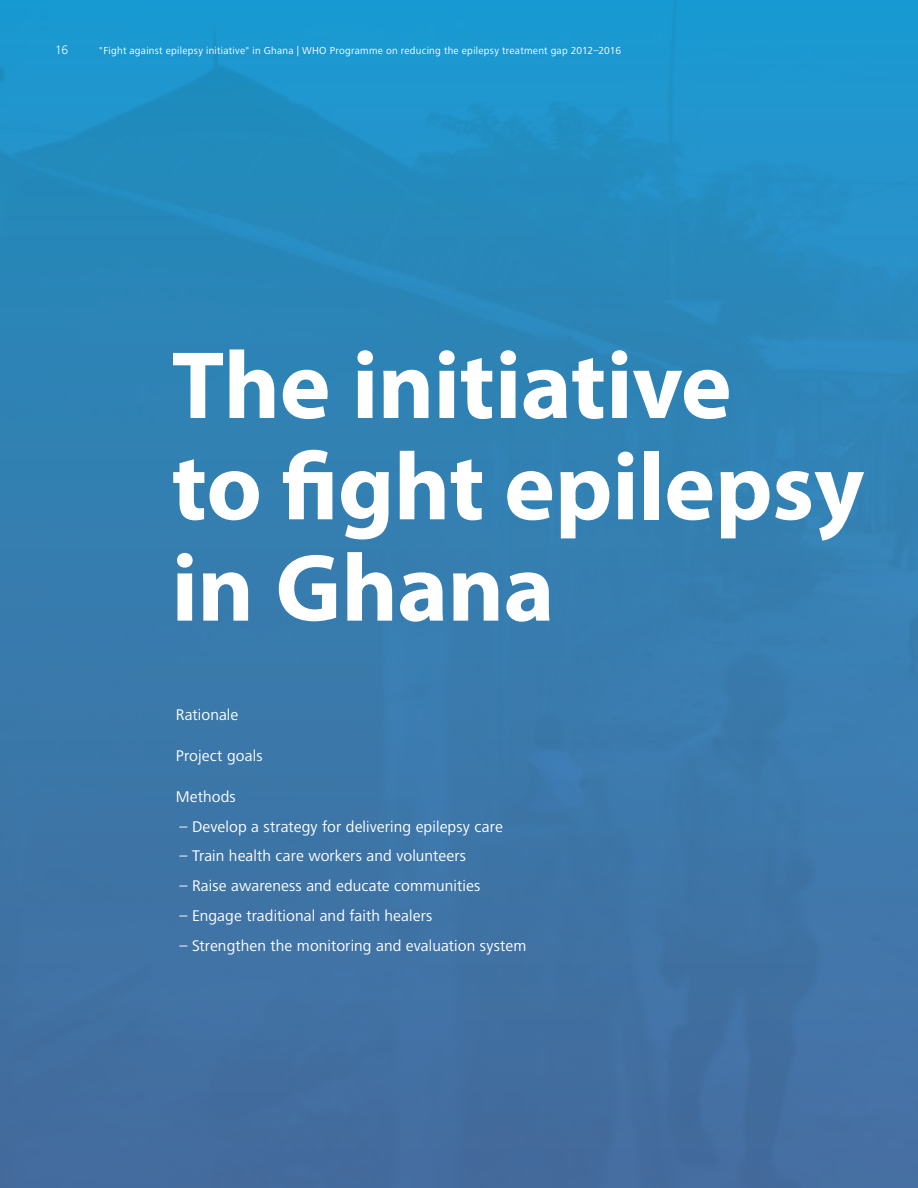
<style>
.page{position:relative;width:918px;height:1188px;background:#fff}
.page>*{position:absolute;margin:0;border:0;box-sizing:border-box;transform-origin:0 0}
.t1{font:700 96.45px/101.4px "Myriad Pro";letter-spacing:-.005em;color:#fff}
.t2{font:16.05px "Frutiger Next LT";letter-spacing:.005em;color:#fff}
.t3{font:300 12.75px "Frutiger Next LT";color:#fff}
.t4{font:10.5px "Frutiger Next LT";letter-spacing:.025em;color:#fff}
</style>
<div class="page">
<div style="left:0;top:0;width:918px;height:1188px;background:linear-gradient(to bottom,#1f94c9,#496a9b)"></div>
<p class="t3" style="left:55px;top:43px;width:15px">16</p>
<p class="t4" style="left:99px;top:44px;width:524px">"Fight against epilepsy initiative" in Ghana | WHO Programme on reducing the epilepsy treatment gap 2012–2016</p>
<h1 class="t1" style="left:172px;top:332px;width:694px">The initiative<br>to fight epilepsy in Ghana</h1>
<p class="t2" style="left:176px;top:706px;width:64px">Rationale</p>
<p class="t2" style="left:176px;top:747px;width:88px">Project goals</p>
<p class="t2" style="left:176px;top:788px;width:62px">Methods</p>
<p class="t2" style="left:180px;top:817px;width:325px">– Develop a strategy for delivering epilepsy care</p>
<p class="t2" style="left:180px;top:847px;width:288px">– Train health care workers and volunteers</p>
<p class="t2" style="left:180px;top:877px;width:302px">– Raise awareness and educate communities</p>
<p class="t2" style="left:180px;top:907px;width:254px">– Engage traditional and faith healers</p>
<p class="t2" style="left:180px;top:937px;width:348px">– Strengthen the monitoring and evaluation system</p>
</div>
